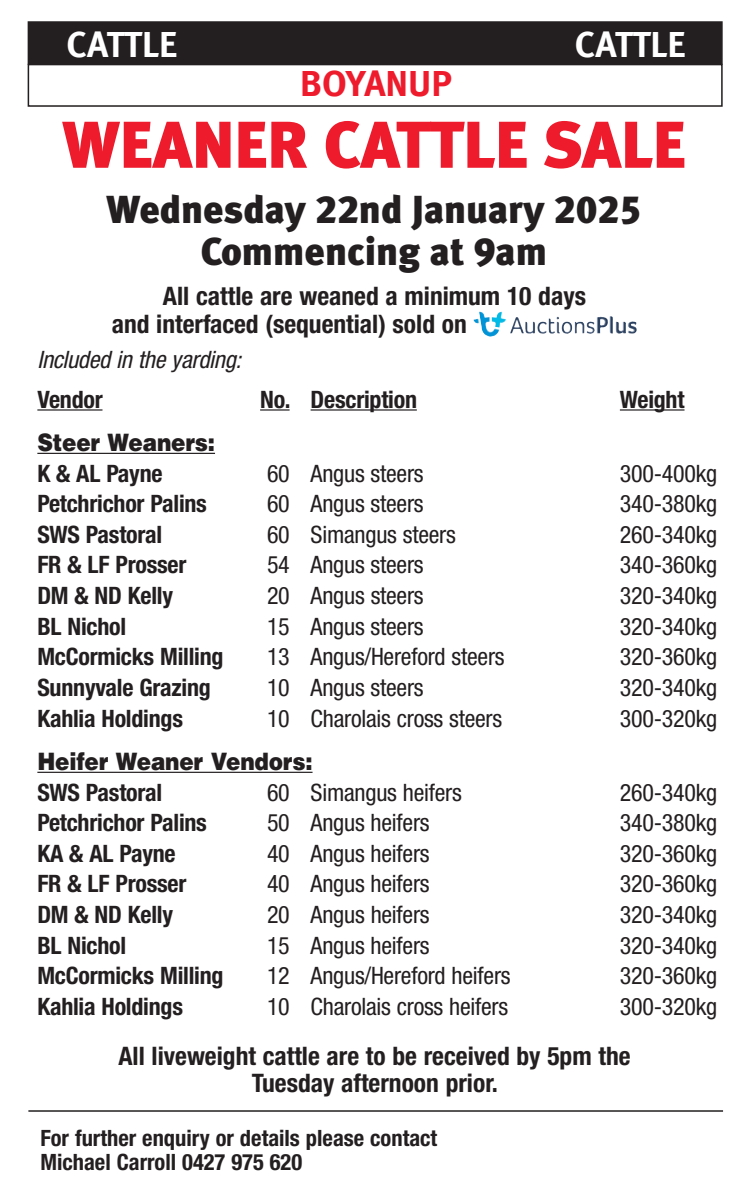
<style>
.page{position:relative;width:749px;height:1191px;background:#fff}
.page>*{position:absolute;margin:0;border:0;box-sizing:border-box;transform-origin:0 0}
.t1{font:66px "Meta Black LF";color:#ee1b2c}
.t2{font:39px/42px "Meta Black LF";color:#231f20;text-align:center}
.t3{font:36.3px "Meta Bold LF";color:#fff}
.t4{font:36.3px "Meta Bold LF";color:#ee1b2c}
.t5{font:700 condensed 25.5px/27px "Helvetica Neue LT Std";color:#231f20;text-align:center}
.t6{font:condensed 24px "Helvetica Neue LT Std";letter-spacing:-.01em;color:#231f20}
.t7{font:700 condensed 24px "Helvetica Neue LT Std";letter-spacing:-.01em;color:#231f20}
.t8{font:900 24px "Helvetica LT Std";letter-spacing:-.01em;color:#231f20;scale:.9 1}
.t9{font:italic condensed 24px "Helvetica Neue LT Std";letter-spacing:-.01em;color:#231f20}
.t10{font:700 condensed 22.5px/24px "Helvetica Neue LT Std";color:#231f20}
</style>
<div class="page">
<div style="left:28px;top:22px;width:693px;height:42px;background:#231f20"></div>
<div style="left:28px;top:21px;width:694px;height:44px;border:2px solid #231f20"></div>
<svg style="left:27px;top:63px;width:696px;height:44px"></svg>
<img style="left:479px;top:312px;width:134px;height:25px">
<hr style="left:28px;top:1110px;width:694px;height:1px;background:#231f20">
<hr style="left:37px;top:409px;width:65px;height:1px;background:#231f20">
<svg style="left:260px;top:409px;width:29px;height:1px"></svg>
<hr style="left:310px;top:409px;width:106px;height:1px;background:#231f20">
<hr style="left:619px;top:409px;width:65px;height:1px;background:#231f20">
<hr style="left:37px;top:453px;width:178px;height:1px;background:#231f20">
<hr style="left:37px;top:771px;width:275px;height:2px;background:#231f20">
<h3 class="t3" style="left:67px;top:23px;width:112px">CATTLE</h3>
<h3 class="t3" style="left:574px;top:23px;width:112px">CATTLE</h3>
<h3 class="t4" style="left:300px;top:62px;width:153px">BOYANUP</h3>
<h1 class="t1" style="left:62px;top:120px;width:624px">WEANER CATTLE SALE</h1>
<h2 class="t2" style="left:107px;top:191px;width:536px">Wednesday 22nd January 2025<br>Commencing at 9am</h2>
<p class="t5" style="left:112px;top:284px;width:475px;line-height:28.5px;text-align:left;text-indent:51px">All cattle are weaned a minimum 10 days and interfaced (sequential) sold on</p>
<p class="t9" style="left:37px;top:351px;width:205px">Included in the yarding:</p>
<p class="t7" style="left:37px;top:390px;width:67px">Vendor</p>
<p class="t7" style="left:260px;top:390px;width:158px">No. Description</p>
<p class="t7" style="left:619px;top:390px;width:66px">Weight</p>
<p class="t8" style="left:37px;top:434px;width:199px">Steer Weaners:</p>
<p class="t7" style="left:37px;top:464px;width:127px">K &amp; AL Payne</p>
<p class="t6" style="left:267px;top:464px;width:158px">60 Angus steers</p>
<p class="t6" style="left:619px;top:464px;width:99px">300-400kg</p>
<p class="t7" style="left:37px;top:495px;width:171px">Petchrichor Palins</p>
<p class="t6" style="left:267px;top:495px;width:158px">60 Angus steers</p>
<p class="t6" style="left:619px;top:495px;width:99px">340-380kg</p>
<p class="t7" style="left:37px;top:525px;width:126px">SWS Pastoral</p>
<p class="t6" style="left:267px;top:525px;width:190px">60 Simangus steers</p>
<p class="t6" style="left:619px;top:525px;width:99px">260-340kg</p>
<p class="t7" style="left:37px;top:556px;width:150px">FR &amp; LF Prosser</p>
<p class="t6" style="left:267px;top:556px;width:158px">54 Angus steers</p>
<p class="t6" style="left:619px;top:556px;width:99px">340-360kg</p>
<p class="t7" style="left:37px;top:587px;width:137px">DM &amp; ND Kelly</p>
<p class="t6" style="left:267px;top:587px;width:158px">20 Angus steers</p>
<p class="t6" style="left:619px;top:587px;width:99px">320-340kg</p>
<p class="t7" style="left:37px;top:617px;width:90px">BL Nichol</p>
<p class="t6" style="left:267px;top:617px;width:158px">15 Angus steers</p>
<p class="t6" style="left:619px;top:617px;width:99px">320-340kg</p>
<p class="t7" style="left:37px;top:648px;width:188px">McCormicks Milling</p>
<p class="t6" style="left:267px;top:648px;width:239px">13 Angus/Hereford steers</p>
<p class="t6" style="left:619px;top:648px;width:99px">320-360kg</p>
<p class="t7" style="left:37px;top:678px;width:175px">Sunnyvale Grazing</p>
<p class="t6" style="left:267px;top:678px;width:158px">10 Angus steers</p>
<p class="t6" style="left:619px;top:678px;width:99px">320-340kg</p>
<p class="t7" style="left:37px;top:709px;width:147px">Kahlia Holdings</p>
<p class="t6" style="left:267px;top:709px;width:237px">10 Charolais cross steers</p>
<p class="t6" style="left:619px;top:709px;width:99px">300-320kg</p>
<p class="t8" style="left:37px;top:752px;width:307px">Heifer Weaner Vendors:</p>
<p class="t7" style="left:37px;top:783px;width:126px">SWS Pastoral</p>
<p class="t6" style="left:267px;top:783px;width:196px">60 Simangus heifers</p>
<p class="t6" style="left:619px;top:783px;width:99px">260-340kg</p>
<p class="t7" style="left:37px;top:814px;width:171px">Petchrichor Palins</p>
<p class="t6" style="left:267px;top:814px;width:164px">50 Angus heifers</p>
<p class="t6" style="left:619px;top:814px;width:99px">340-380kg</p>
<p class="t7" style="left:37px;top:844px;width:140px">KA &amp; AL Payne</p>
<p class="t6" style="left:267px;top:844px;width:164px">40 Angus heifers</p>
<p class="t6" style="left:619px;top:844px;width:99px">320-360kg</p>
<p class="t7" style="left:37px;top:875px;width:150px">FR &amp; LF Prosser</p>
<p class="t6" style="left:267px;top:875px;width:164px">40 Angus heifers</p>
<p class="t6" style="left:619px;top:875px;width:99px">320-360kg</p>
<p class="t7" style="left:37px;top:905px;width:137px">DM &amp; ND Kelly</p>
<p class="t6" style="left:267px;top:905px;width:164px">20 Angus heifers</p>
<p class="t6" style="left:619px;top:905px;width:99px">320-340kg</p>
<p class="t7" style="left:37px;top:936px;width:90px">BL Nichol</p>
<p class="t6" style="left:267px;top:936px;width:164px">15 Angus heifers</p>
<p class="t6" style="left:619px;top:936px;width:99px">320-340kg</p>
<p class="t7" style="left:37px;top:967px;width:188px">McCormicks Milling</p>
<p class="t6" style="left:267px;top:967px;width:245px">12 Angus/Hereford heifers</p>
<p class="t6" style="left:619px;top:967px;width:99px">320-360kg</p>
<p class="t7" style="left:37px;top:997px;width:147px">Kahlia Holdings</p>
<p class="t6" style="left:267px;top:997px;width:243px">10 Charolais cross heifers</p>
<p class="t6" style="left:619px;top:997px;width:99px">300-320kg</p>
<p class="t5" style="left:118px;top:1044px;width:513px">All liveweight cattle are to be received by 5pm the<br>Tuesday afternoon prior.</p>
<p class="t10" style="left:40px;top:1127px;width:398px">For further enquiry or details please contact<br>Michael Carroll 0427 975 620</p>
</div>
